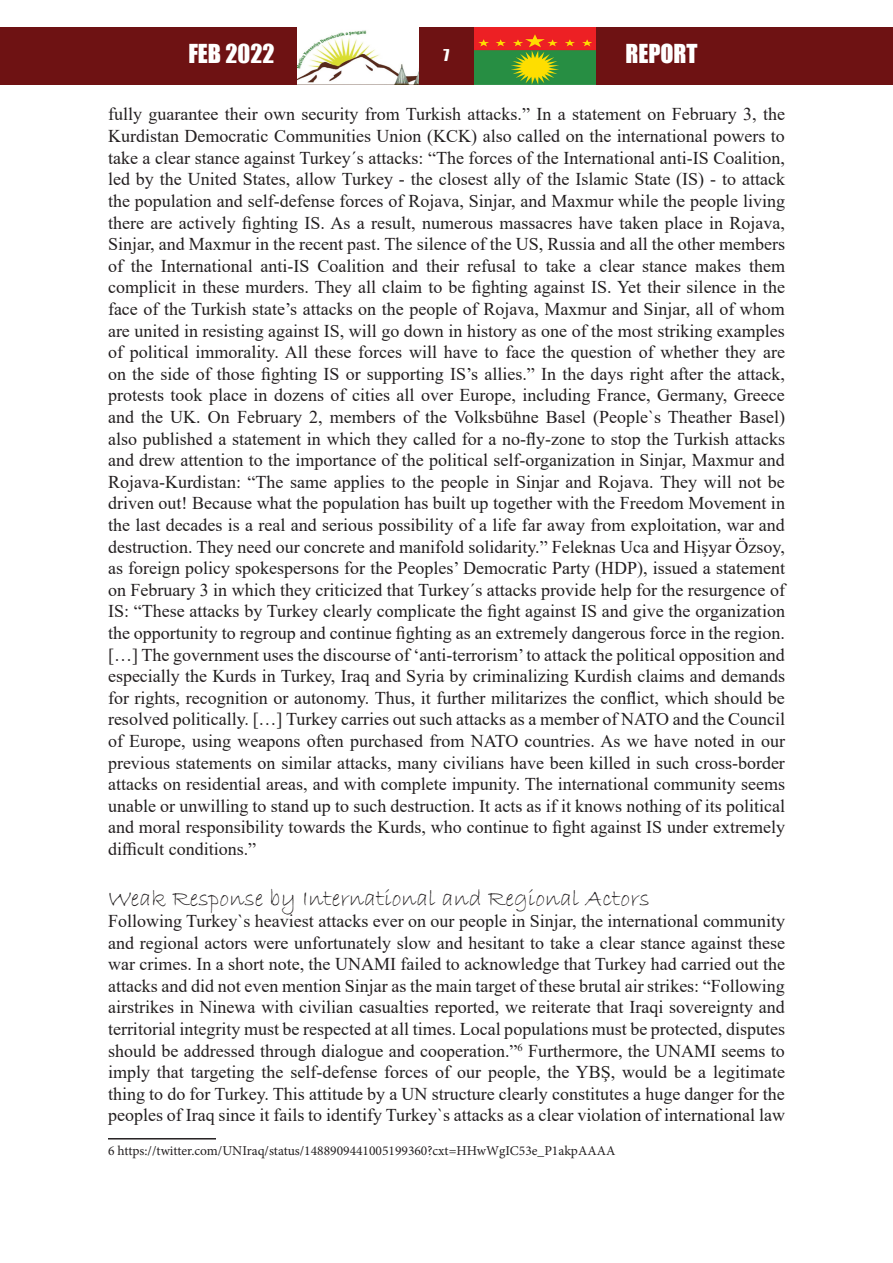
<style>
.page{position:relative;width:893px;height:1263px;background:#fff}
.page>*{position:absolute;margin:0;border:0;box-sizing:border-box;transform-origin:0 0}
.t1{font:24px "Bradley Hand ITC";color:#231f20}
.t2{font:24px "Impact";color:#fff}
.t3{font:18px/21.6px "Times New Roman";color:#231f20;text-align:justify}
.t4{font:15px "Impact";color:#fff}
.t5{font:13.5px "Minion Pro";color:#231f20}
</style>
<div class="page">
<img style="left:297px;top:30px;width:122px;height:55px">
<img style="left:474px;top:27px;width:122px;height:58px">
<div style="left:419px;top:27px;width:55px;height:58px;background:#6e1213"></div>
<div style="left:0;top:27px;width:297px;height:58px;background:#6e1213"></div>
<div style="left:596px;top:27px;width:297px;height:58px;background:#6e1213"></div>
<hr style="left:108px;top:1138px;width:108px;height:1px;background:#231f20">
<h1 class="t2" style="left:188px;top:35px;width:88px">FEB 2022</h1>
<p class="t4" style="left:444px;top:43px;width:7px">7</p>
<h1 class="t2" style="left:625px;top:35px;width:74px">REPORT</h1>
<p class="t3" style="left:108px;top:103px;width:678px">fully guarantee their own security from Turkish attacks.” In a statement on February 3, the Kurdistan Democratic Communities Union (KCK) also called on the international powers to take a clear stance against Turkey´s attacks: “The forces of the International anti-IS Coalition, led by the United States, allow Turkey - the closest ally of the Islamic State (IS) - to attack the population and self-defense forces of Rojava, Sinjar, and Maxmur while the people living there are actively fighting IS. As a result, numerous massacres have taken place in Rojava, Sinjar, and Maxmur in the recent past. The silence of the US, Russia and all the other members of the International anti-IS Coalition and their refusal to take a clear stance makes them complicit in these murders. They all claim to be fighting against IS. Yet their silence in the face of the Turkish state’s attacks on the people of Rojava, Maxmur and Sinjar, all of whom are united in resisting against IS, will go down in history as one of the most striking examples of political immorality. All these forces will have to face the question of whether they are on the side of those fighting IS or supporting IS’s allies.” In the days right after the attack, protests took place in dozens of cities all over Europe, including France, Germany, Greece and the UK. On February 2, members of the Volksbühne Basel (People`s Theather Basel) also published a statement in which they called for a no-fly-zone to stop the Turkish attacks and drew attention to the importance of the political self-organization in Sinjar, Maxmur and Rojava-Kurdistan: “The same applies to the people in Sinjar and Rojava. They will not be driven out! Because what the population has built up together with the Freedom Movement in the last decades is a real and serious possibility of a life far away from exploitation, war and destruction. They need our concrete and manifold solidarity.” Feleknas Uca and Hişyar Özsoy, as foreign policy spokespersons for the Peoples’ Democratic Party (HDP), issued a statement on February 3 in which they criticized that Turkey´s attacks provide help for the resurgence of IS: “These attacks by Turkey clearly complicate the fight against IS and give the organization the opportunity to regroup and continue fighting as an extremely dangerous force in the region. […] The government uses the discourse of ‘anti-terrorism’ to attack the political opposition and especially the Kurds in Turkey, Iraq and Syria by criminalizing Kurdish claims and demands for rights, recognition or autonomy. Thus, it further militarizes the conflict, which should be resolved politically. […] Turkey carries out such attacks as a member of NATO and the Council of Europe, using weapons often purchased from NATO countries. As we have noted in our previous statements on similar attacks, many civilians have been killed in such cross-border attacks on residential areas, and with complete impunity. The international community seems unable or unwilling to stand up to such destruction. It acts as if it knows nothing of its political and moral responsibility towards the Kurds, who continue to fight against IS under extremely difficult conditions.”</p>
<p class="t1" style="left:108px;top:883px;width:543px">Weak Response by International and Regional Actors</p>
<p class="t3" style="left:108px;top:909px;width:678px">Following Turkey`s heaviest attacks ever on our people in Sinjar, the international community and regional actors were unfortunately slow and hesitant to take a clear stance against these war crimes. In a short note, the UNAMI failed to acknowledge that Turkey had carried out the attacks and did not even mention Sinjar as the main target of these brutal air strikes: “Following airstrikes in Ninewa with civilian casualties reported, we reiterate that Iraqi sovereignty and territorial integrity must be respected at all times. Local populations must be protected, disputes should be addressed through dialogue and cooperation.”<sup>6</sup> Furthermore, the UNAMI seems to imply that targeting the self-defense forces of our people, the YBŞ, would be a legitimate thing to do for Turkey. This attitude by a UN structure clearly constitutes a huge danger for the peoples of Iraq since it fails to identify Turkey`s attacks as a clear violation of international law</p>
<p class="t5" style="left:108px;top:1141px;width:509px">6 https://twitter.com/UNIraq/status/1488909441005199360?cxt=HHwWgIC53e_P1akpAAAA</p>
</div>
